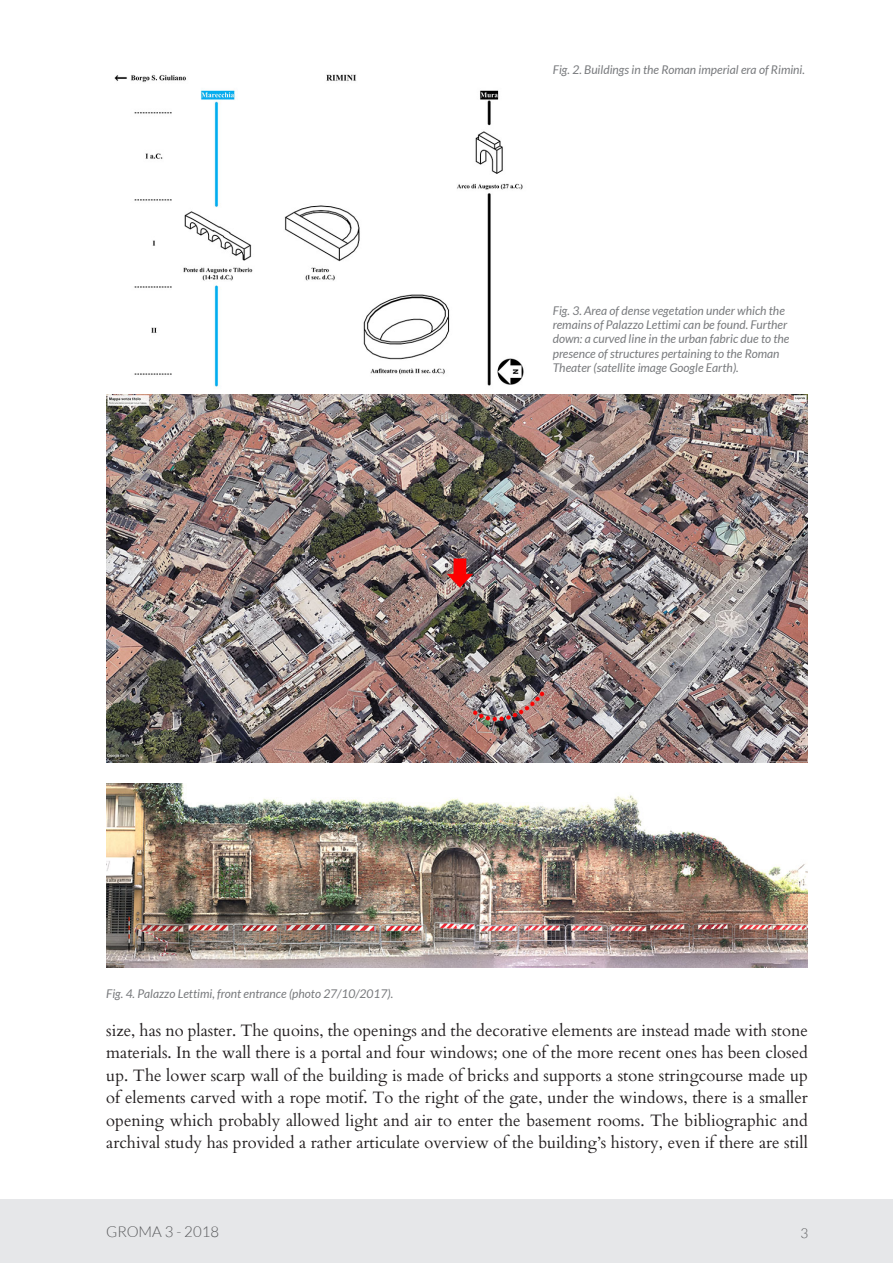
<style>
.page{position:relative;width:893px;height:1263px;background:#fff}
.page>*{position:absolute;margin:0;border:0;box-sizing:border-box;transform-origin:0 0}
.Testo_articoli{font:16.5px/22.5px "Cardo";color:#231f20;text-align:justify}
.t1{font:300 15px "Lato";color:#57585a}
.t2{font:300 13.5px "Lato";color:#57585a}
.Dida{font:italic 12px/14.4px "Lato";color:#787a7d}
</style>
<div class="page">
<div style="left:0;top:1199px;width:893px;height:64px;background:#e6e7e9"></div>
<img style="left:114px;top:74px;width:410px;height:313px">
<img style="left:106px;top:394px;width:702px;height:368px">
<img style="left:106px;top:783px;width:702px;height:184px">
<p class="Dida" style="left:553px;top:63px;width:254px">Fig. 2. Buildings in the Roman imperial era of Rimini.</p>
<p class="Dida" style="left:553px;top:303px;width:238px">Fig. 3. Area of dense vegetation under which the remains of Palazzo Lettimi can be found. Further down: a curved line in the urban fabric due to the presence of structures pertaining to the Roman Theater (satellite image Google Earth).</p>
<p class="Dida" style="left:106px;top:987px;width:289px">Fig. 4. Palazzo Lettimi, front entrance (photo 27/10/2017).</p>
<p class="Testo_articoli" style="left:106px;top:1018px;width:703px">size, has no plaster. The quoins, the openings and the decorative elements are instead made with stone materials. In the wall there is a portal and four windows; one of the more recent ones has been closed up. The lower scarp wall of the building is made of bricks and supports a stone stringcourse made up of elements carved with a rope motif. To the right of the gate, under the windows, there is a smaller opening which probably allowed light and air to enter the basement rooms. The bibliographic and archival study has provided a rather articulate overview of the building’s history, even if there are still</p>
<p class="t1" style="left:106px;top:1224px;width:114px">GROMA 3 - 2018</p>
<p class="t2" style="left:800px;top:1226px;width:9px">3</p>
</div>
